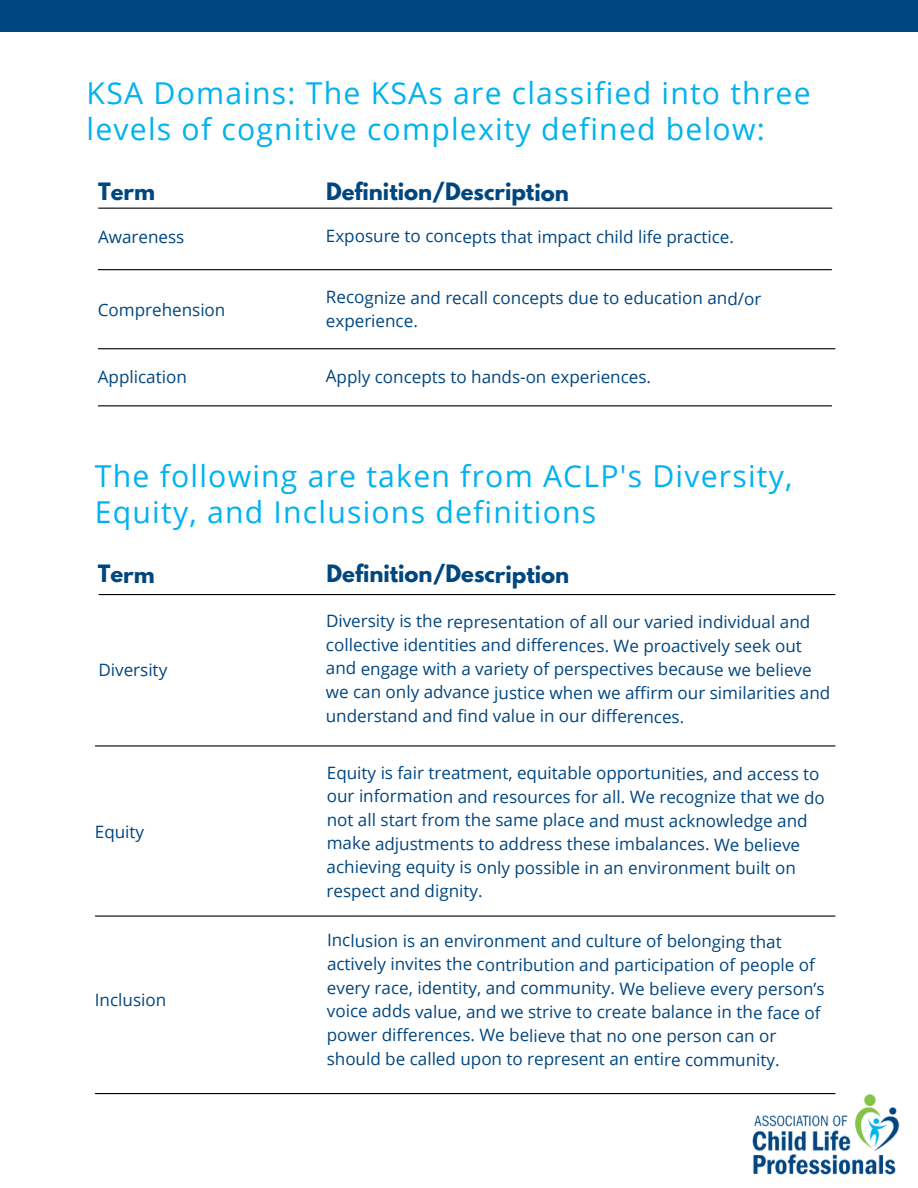
<style>
.page{position:relative;width:918px;height:1188px;background:#fff}
.page>*{position:absolute;margin:0;border:0;box-sizing:border-box;transform-origin:0 0}
.t1{font:30.15px/36px "Open Sans";letter-spacing:.04em;color:#00b2ef}
.t2{font:700 21.15px "League Spartan";letter-spacing:-.005em;color:#00467f}
.t3{font:17.1px/23.5px "Open Sans";letter-spacing:-.005em;color:#00467f}
</style>
<div class="page">
<div style="left:0;top:0;width:918px;height:32px;background:#00467f"></div>
<hr style="left:99px;top:208px;width:733px;height:1px;background:#000">
<hr style="left:98px;top:269px;width:734px;height:1px;background:#000">
<hr style="left:98px;top:348px;width:737px;height:1px;background:#000">
<img style="left:753px;top:1094px;width:146px;height:80px">
<hr style="left:98px;top:405px;width:734px;height:1px;background:#000">
<hr style="left:99px;top:594px;width:736px;height:1px;background:#000">
<hr style="left:95px;top:745px;width:740px;height:2px;background:#000">
<hr style="left:95px;top:916px;width:740px;height:1px;background:#000">
<hr style="left:95px;top:1093px;width:740px;height:1px;background:#000">
<p class="t1" style="left:87px;top:75px;width:725px">KSA Domains: The KSAs are classified into three levels of cognitive complexity defined below:</p>
<p class="t2" style="left:98px;top:181px;width:58px">Term</p>
<p class="t2" style="left:326px;top:181px;width:244px">Definition/Description</p>
<p class="t3" style="left:98px;top:225px;width:88px">Awareness</p>
<p class="t3" style="left:326px;top:224px;width:410px">Exposure to concepts that impact child life practice.</p>
<p class="t3" style="left:98px;top:297px;width:129px">Comprehension</p>
<p class="t3" style="left:98px;top:365px;width:91px">Application</p>
<p class="t3" style="left:326px;top:286px;width:437px;line-height:23.1px">Recognize and recall concepts due to education and/or experience.</p>
<p class="t3" style="left:326px;top:365px;width:327px">Apply concepts to hands-on experiences.</p>
<p class="t1" style="left:95px;top:457px;width:699px">The following are taken from ACLP's Diversity,<br>Equity, and Inclusions definitions</p>
<p class="t2" style="left:98px;top:563px;width:58px">Term</p>
<p class="t2" style="left:327px;top:563px;width:244px">Definition/Description</p>
<p class="t3" style="left:98px;top:657px;width:70px">Diversity</p>
<p class="t3" style="left:95px;top:820px;width:51px">Equity</p>
<p class="t3" style="left:95px;top:988px;width:73px">Inclusion</p>
<p class="t3" style="left:326px;top:609px;width:506px">Diversity is the representation of all our varied individual and collective identities and differences. We proactively seek out and engage with a variety of perspectives because we believe we can only advance justice when we affirm our similarities and understand and find value in our differences.</p>
<p class="t3" style="left:327px;top:761px;width:500px">Equity is fair treatment, equitable opportunities, and access to our information and resources for all. We recognize that we do not all start from the same place and must acknowledge and make adjustments to address these imbalances. We believe achieving equity is only possible in an environment built on respect and dignity.</p>
<p class="t3" style="left:327px;top:929px;width:499px">Inclusion is an environment and culture of belonging that actively invites the contribution and participation of people of every race, identity, and community. We believe every person’s voice adds value, and we strive to create balance in the face of power differences. We believe that no one person can or should be called upon to represent an entire community.</p>
</div>
